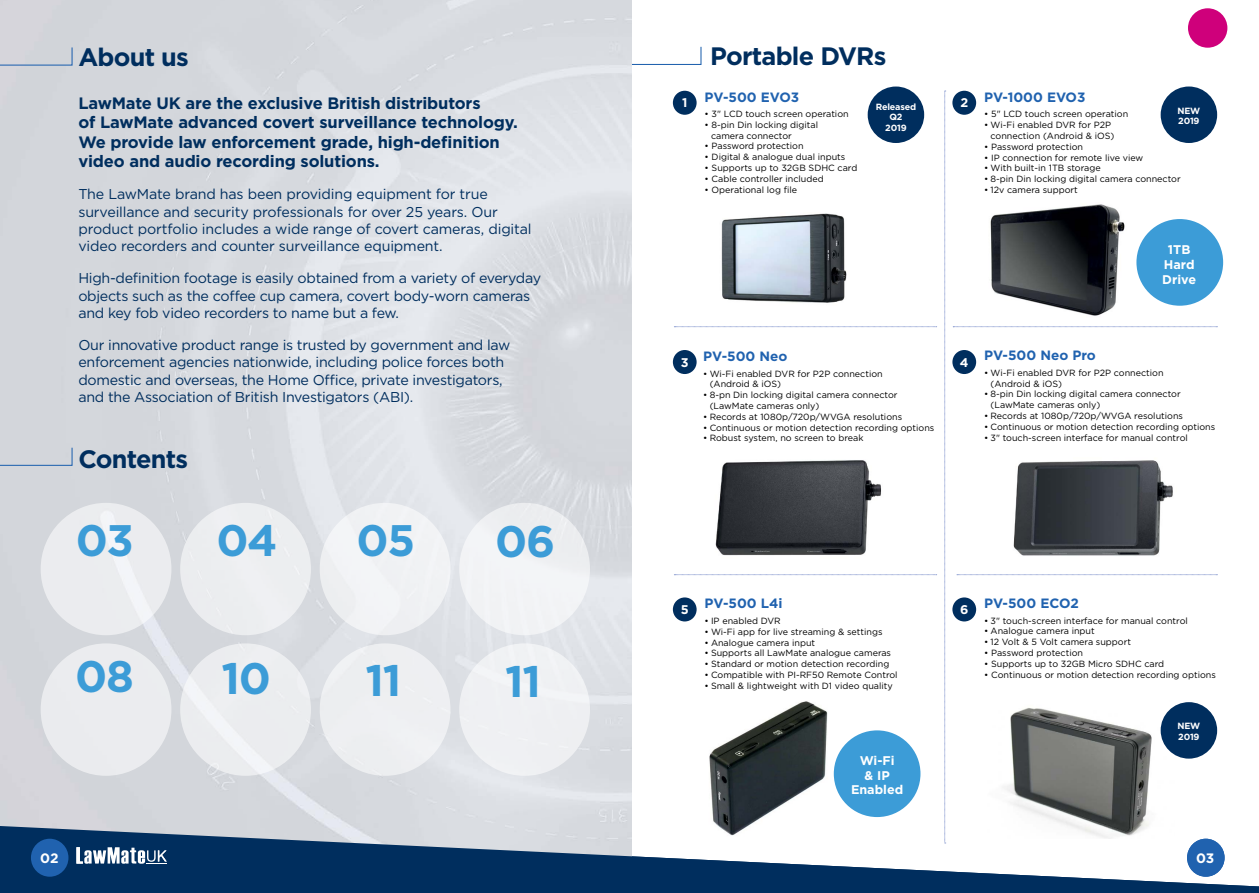
<style>
.page{position:relative;width:1259px;height:893px;background:#fff}
.page>*{position:absolute;margin:0;border:0;box-sizing:border-box;transform-origin:0 0}
.t1{font:700 44.1px "Gotham";letter-spacing:-.03em;color:#3c9cd7}
.t2{font:700 25.2px "Gotham";letter-spacing:-.03em;color:#002e5e}
.t3{font:700 16.5px/19.5px "Gotham";letter-spacing:-.01em;color:#002e5e}
.t4{font:14.25px/17.2px "Gotham";letter-spacing:-.02em;color:#002e5e}
.t5{font:700 13.65px "Gotham";color:#fff}
.t6{font:700 13.5px "Gotham";color:#2062af}
.t7{font:700 12.6px/14.7px "Gotham";color:#fff;text-align:center}
.t8{font:9px/10.8px "Gotham";color:#000}
.t9{font:700 9px/10.5px "Gotham";letter-spacing:-.02em;color:#fff}
</style>
<div class="page">
<img style="left:1003px;top:707px;width:149px;height:119px">
<svg style="left:944px;top:91px;width:1px;height:735px"></svg>
<svg style="left:674px;top:326px;width:262px;height:1px"></svg>
<svg style="left:674px;top:574px;width:262px;height:1px"></svg>
<svg style="left:953px;top:326px;width:264px;height:1px"></svg>
<svg style="left:957px;top:574px;width:260px;height:1px"></svg>
<div style="left:673px;top:91px;width:23px;height:24px;background:#002e5e;border-radius:50%"></div>
<div style="left:952px;top:91px;width:24px;height:24px;background:#002e5e;border-radius:50%"></div>
<div style="left:673px;top:350px;width:23px;height:24px;background:#002e5e;border-radius:50%"></div>
<div style="left:952px;top:350px;width:24px;height:24px;background:#002e5e;border-radius:50%"></div>
<div style="left:673px;top:597px;width:23px;height:24px;background:#002e5e;border-radius:50%"></div>
<div style="left:952px;top:597px;width:24px;height:24px;background:#002e5e;border-radius:50%"></div>
<img style="left:990px;top:204px;width:135px;height:112px">
<svg style="left:631px;top:46px;width:71px;height:20px"></svg>
<img style="left:715px;top:460px;width:166px;height:96px">
<img style="left:0;top:0;width:631px;height:826px">
<img style="left:721px;top:213px;width:126px;height:90px">
<div style="left:41px;top:503px;width:130px;height:132px;background:#ebecef;border-radius:50%"></div>
<svg style="left:0;top:46px;width:73px;height:20px"></svg>
<svg style="left:0;top:447px;width:73px;height:19px"></svg>
<div style="left:180px;top:503px;width:131px;height:132px;background:#eceef0;border-radius:50%"></div>
<div style="left:320px;top:503px;width:130px;height:132px;background:#f1f2f4;border-radius:50%"></div>
<div style="left:459px;top:503px;width:131px;height:132px;background:#f1f3f5;border-radius:50%"></div>
<div style="left:41px;top:643px;width:130px;height:133px;background:#ebecef;border-radius:50%"></div>
<div style="left:180px;top:643px;width:131px;height:133px;background:#ebedef;border-radius:50%"></div>
<div style="left:320px;top:643px;width:130px;height:133px;background:#eeeff1;border-radius:50%"></div>
<div style="left:459px;top:643px;width:131px;height:133px;background:#eff0f3;border-radius:50%"></div>
<img style="left:709px;top:701px;width:141px;height:125px">
<img style="left:1013px;top:460px;width:160px;height:96px">
<div style="left:1136px;top:219px;width:87px;height:87px;background:#3c9cd7;border-radius:50%"></div>
<div style="left:834px;top:730px;width:86px;height:87px;background:#3c9cd7;border-radius:50%"></div>
<div style="left:867px;top:87px;width:57px;height:56px;background:#002e5e;border-radius:50%"></div>
<svg style="left:0;top:826px;width:1259px;height:67px;fill:#002e5e"></svg>
<svg style="left:76px;top:847px;width:91px;height:17px"></svg>
<div style="left:31px;top:839px;width:37px;height:38px;background:#2062af;border-radius:50%"></div>
<div style="left:1187px;top:839px;width:37px;height:38px;background:#2062af;border-radius:50%"></div>
<div style="left:1188px;top:8px;width:39px;height:40px;background:#cf007b;border-radius:50%"></div>
<div style="left:1160px;top:702px;width:57px;height:57px;background:#002e5e;border-radius:50%"></div>
<div style="left:1160px;top:87px;width:57px;height:56px;background:#002e5e;border-radius:50%"></div>
<h2 class="t2" style="left:78px;top:41px;width:112px">About us</h2>
<h3 class="t3" style="left:78px;top:93px;width:441px">LawMate UK are the exclusive British distributors<br>of LawMate advanced covert surveillance technology.<br>We provide law enforcement grade, high-definition video and audio recording solutions.</h3>
<p class="t4" style="left:78px;top:185px;width:455px">The LawMate brand has been providing equipment for true surveillance and security professionals for over 25 years. Our product portfolio includes a wide range of covert cameras, digital video recorders and counter surveillance equipment.</p>
<h3 class="t4" style="left:78px;top:269px;width:464px">High-definition footage is easily obtained from a variety of everyday objects such as the coffee cup camera, covert body-worn cameras and key fob video recorders to name but a few.</h3>
<p class="t4" style="left:78px;top:336px;width:434px">Our innovative product range is trusted by government and law enforcement agencies nationwide, including police forces both domestic and overseas, the Home Office, private investigators, and the Association of British Investigators (ABI).</p>
<h2 class="t2" style="left:78px;top:442px;width:111px">Contents</h2>
<h1 class="t1" style="left:76px;top:511px;width:59px">03</h1>
<h1 class="t1" style="left:216px;top:511px;width:63px">04</h1>
<h1 class="t1" style="left:356px;top:511px;width:60px">05</h1>
<h1 class="t1" style="left:495px;top:512px;width:62px">06</h1>
<h1 class="t1" style="left:75px;top:647px;width:60px">08</h1>
<h1 class="t1" style="left:222px;top:649px;width:51px">10</h1>
<h1 class="t1" style="left:366px;top:651px;width:37px">11</h1>
<h1 class="t1" style="left:505px;top:652px;width:37px">11</h1>
<h2 class="t2" style="left:710px;top:39px;width:178px">Portable DVRs</h2>
<h3 class="t6" style="left:704px;top:88px;width:96px">PV-500 EVO3</h3>
<p class="t8" style="left:704px;top:108px;width:146px">• 3" LCD touch screen operation</p>
<p class="t8" style="left:711px;top:119px;width:109px;text-indent:-6px">• 8-pin Din locking digital camera connector</p>
<p class="t8" style="left:704px;top:141px;width:100px">• Password protection</p>
<p class="t8" style="left:704px;top:151px;width:142px">• Digital &amp; analogue dual inputs</p>
<p class="t8" style="left:704px;top:162px;width:154px">• Supports up to 32GB SDHC card</p>
<p class="t8" style="left:704px;top:173px;width:121px">• Cable controller included</p>
<p class="t8" style="left:704px;top:184px;width:94px">• Operational log file</p>
<h3 class="t7" style="left:682px;top:95px;width:7px">1</h3>
<h3 class="t7" style="left:960px;top:95px;width:9px">2</h3>
<p class="t9" style="left:875px;top:101px;width:42px;text-align:center">Released<br>Q2<br>2019</p>
<h3 class="t6" style="left:984px;top:88px;width:103px">PV-1000 EVO3</h3>
<p class="t8" style="left:984px;top:109px;width:146px">• 5" LCD touch screen operation</p>
<p class="t8" style="left:990px;top:119px;width:125px;text-indent:-6px">• Wi-Fi enabled DVR for P2P connection (Android &amp; iOS)</p>
<p class="t8" style="left:984px;top:141px;width:100px">• Password protection</p>
<p class="t8" style="left:984px;top:152px;width:161px">• IP connection for remote live view</p>
<p class="t8" style="left:984px;top:163px;width:118px">• With built-in 1TB storage</p>
<p class="t8" style="left:984px;top:173px;width:198px">• 8-pin Din locking digital camera connector</p>
<p class="t8" style="left:984px;top:184px;width:95px">• 12v camera support</p>
<p class="t9" style="left:1177px;top:105px;width:24px">NEW<br>2019</p>
<h3 class="t7" style="left:1162px;top:242px;width:35px">1TB<br>Hard<br>Drive</h3>
<h3 class="t6" style="left:703px;top:347px;width:86px">PV-500 Neo</h3>
<h3 class="t7" style="left:681px;top:355px;width:9px">3</h3>
<h3 class="t7" style="left:960px;top:355px;width:10px">4</h3>
<p class="t8" style="left:709px;top:368px;width:175px;text-indent:-6px">• Wi-Fi enabled DVR for P2P connection (Android &amp; iOS)</p>
<p class="t8" style="left:709px;top:389px;width:189px;text-indent:-6px">• 8-pn Din locking digital camera connector (LawMate cameras only)</p>
<p class="t8" style="left:703px;top:411px;width:200px">• Records at 1080p/720p/WVGA resolutions</p>
<p class="t8" style="left:703px;top:422px;width:233px">• Continuous or motion detection recording options</p>
<p class="t8" style="left:703px;top:433px;width:162px">• Robust system, no screen to break</p>
<h3 class="t6" style="left:984px;top:347px;width:113px">PV-500 Neo Pro</h3>
<p class="t8" style="left:990px;top:367px;width:175px;text-indent:-6px">• Wi-Fi enabled DVR for P2P connection (Android &amp; iOS)</p>
<p class="t8" style="left:990px;top:389px;width:192px;text-indent:-6px">• 8-pin Din locking digital camera connector (LawMate cameras only)</p>
<p class="t8" style="left:984px;top:410px;width:200px">• Records at 1080p/720p/WVGA resolutions</p>
<p class="t8" style="left:984px;top:421px;width:233px">• Continuous or motion detection recording options</p>
<p class="t8" style="left:984px;top:432px;width:205px">• 3" touch-screen interface for manual control</p>
<h3 class="t6" style="left:704px;top:594px;width:79px">PV-500 L4i</h3>
<h3 class="t7" style="left:681px;top:602px;width:9px">5</h3>
<h3 class="t7" style="left:960px;top:602px;width:10px">6</h3>
<p class="t8" style="left:704px;top:615px;width:78px">• IP enabled DVR</p>
<p class="t8" style="left:704px;top:626px;width:179px">• Wi-Fi app for live streaming &amp; settings</p>
<p class="t8" style="left:704px;top:637px;width:112px">• Analogue camera input</p>
<p class="t8" style="left:704px;top:648px;width:188px">• Supports all LawMate analogue cameras</p>
<p class="t8" style="left:704px;top:658px;width:186px">• Standard or motion detection recording</p>
<p class="t8" style="left:704px;top:669px;width:194px">• Compatible with PI-RF50 Remote Control</p>
<p class="t8" style="left:704px;top:680px;width:190px">• Small &amp; lightweight with D1 video quality</p>
<h3 class="t7" style="left:851px;top:753px;width:54px">Wi-Fi<br>&amp; IP<br>Enabled</h3>
<h3 class="t6" style="left:984px;top:594px;width:96px">PV-500 ECO2</h3>
<p class="t8" style="left:984px;top:615px;width:205px">• 3" touch-screen interface for manual control</p>
<p class="t8" style="left:984px;top:626px;width:112px">• Analogue camera input</p>
<p class="t8" style="left:984px;top:636px;width:148px">• 12 Volt &amp; 5 Volt camera support</p>
<p class="t8" style="left:984px;top:647px;width:100px">• Password protection</p>
<p class="t8" style="left:984px;top:658px;width:181px">• Supports up to 32GB Micro SDHC card</p>
<p class="t8" style="left:984px;top:669px;width:233px">• Continuous or motion detection recording options</p>
<p class="t9" style="left:1177px;top:721px;width:24px">NEW<br>2019</p>
<h3 class="t5" style="left:40px;top:849px;width:20px">02</h3>
<h3 class="t5" style="left:1196px;top:849px;width:20px">03</h3>
</div>
